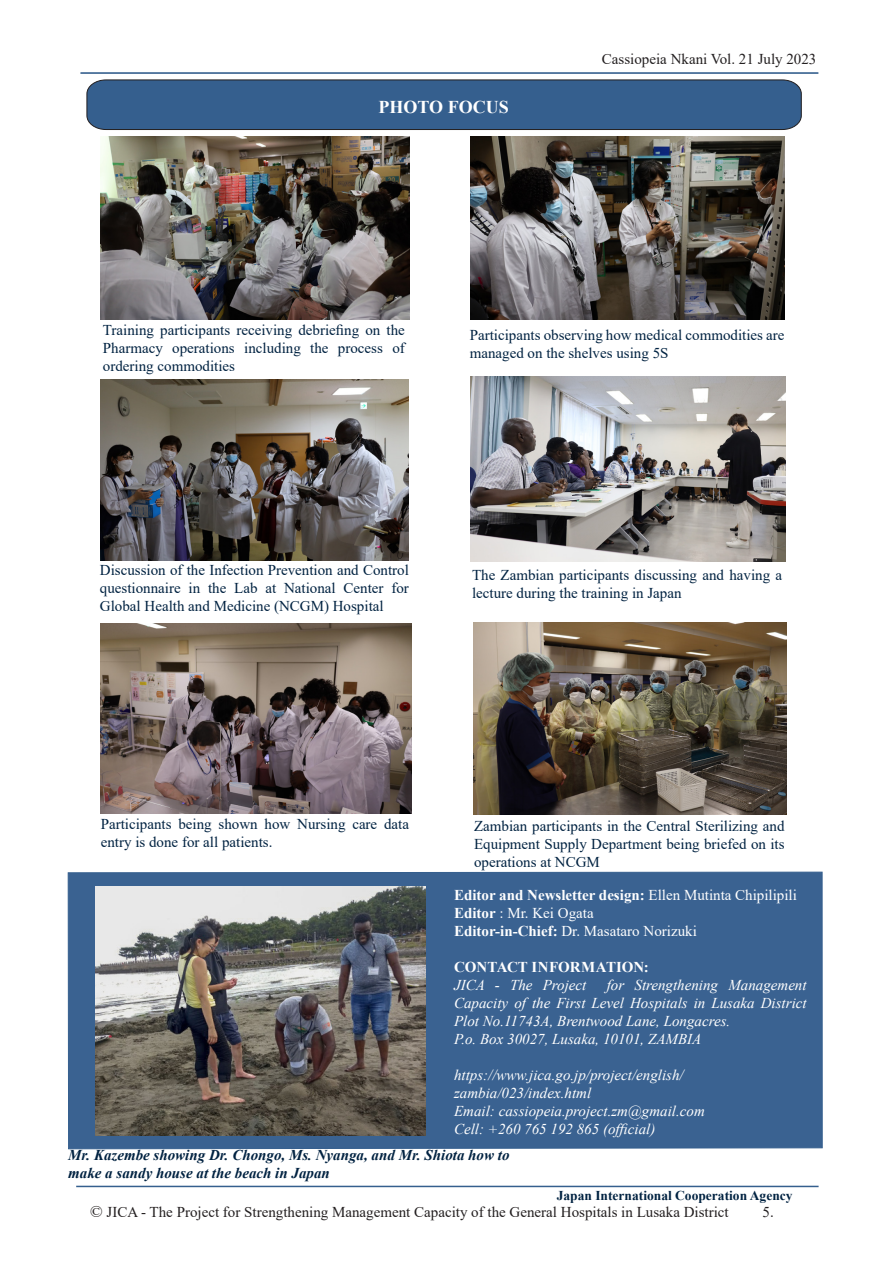
<style>
.page{position:relative;width:893px;height:1263px;background:#fff}
.page>*{position:absolute;margin:0;border:0;box-sizing:border-box;transform-origin:0 0}
.Folio_Section_Tile{font:700 18px "Times New Roman";color:#fff}
.Folio_Section_Tile-2{font:15px/18px "Times New Roman";color:#002241;text-align:justify}
.Folio_Section_Tile-3{font:italic 15px/18px "Times New Roman";color:#fff;text-align:justify}
.Folio_Page_Number{font:15px "Times New Roman";color:#231f20}
.Folio_Section_Tile-4{font:italic 700 15px/18px "Times New Roman";color:#002241}
.Folio_Section_Tile-5{font:700 15px "Times New Roman";color:#fff}
.Folio_Section_Tile-6{font:15px "Times New Roman";color:#fff}
.Folio_Section_Tile-7{font:15px "Times New Roman";color:#231f20}
.t1{font:700 13.5px "Times New Roman";color:#002241}
.s1{font-weight:400}
.s2{font-weight:700}
.s3{font-size:16.5px}
</style>
<div class="page">
<hr style="left:76px;top:1186px;width:743px;height:1px;background:#355f8e">
<div style="left:67px;top:871px;width:756px;height:278px;background:#3a6291"></div>
<svg style="left:86px;top:79px;width:716px;height:51px;background:#375e8b"></svg>
<img style="left:101px;top:137px;width:309px;height:183px">
<img style="left:470px;top:377px;width:315px;height:184px">
<img style="left:101px;top:380px;width:308px;height:180px">
<img style="left:470px;top:137px;width:314px;height:183px">
<img style="left:473px;top:623px;width:314px;height:192px">
<img style="left:100px;top:623px;width:311px;height:191px">
<hr style="left:81px;top:72px;width:737px;height:2px;background:#355f8e">
<img style="left:96px;top:887px;width:329px;height:248px">
<p class="Folio_Section_Tile" style="left:378px;top:94px;width:132px">PHOTO FOCUS</p>
<p class="Folio_Section_Tile-7" style="left:602px;top:48px;width:216px">Cassiopeia Nkani Vol. 21 July 2023</p>
<p class="Folio_Section_Tile-2" style="left:103px;top:321px;width:303px">Training participants receiving debriefing on the Pharmacy operations including the process of ordering commodities</p>
<p class="Folio_Section_Tile-2" style="left:470px;top:326px;width:316px">Participants observing how medical commodities are</p>
<p class="Folio_Section_Tile-2" style="left:470px;top:344px;width:200px">managed on the shelves using 5S</p>
<p class="Folio_Section_Tile-2" style="left:100px;top:561px;width:310px">Discussion of the Infection Prevention and Control questionnaire in the Lab at National Center for Global Health and Medicine (NCGM) Hospital</p>
<p class="Folio_Section_Tile-2" style="left:472px;top:565px;width:312px">The Zambian participants discussing and having a lecture during the training in Japan</p>
<p class="Folio_Section_Tile-2" style="left:101px;top:814px;width:310px">Participants being shown how Nursing care data entry is done for all patients.</p>
<p class="Folio_Section_Tile-2" style="left:474px;top:816px;width:312px">Zambian participants in the Central Sterilizing and Equipment Supply Department being briefed on its operations at NCGM</p>
<p class="Folio_Section_Tile-5" style="left:454px;top:884px;width:344px">Editor and Newsletter design: <span class="s1">Ellen Mutinta Chipilipili</span></p>
<p class="Folio_Section_Tile-6" style="left:454px;top:902px;width:141px"><span class="s2">Editor</span> : Mr. Kei Ogata</p>
<p class="Folio_Section_Tile-6" style="left:454px;top:920px;width:244px"><span class="s2">Editor-in-Chief:</span> Dr. Masataro Norizuki</p>
<p class="Folio_Section_Tile-5" style="left:454px;top:956px;width:196px">CONTACT INFORMATION:</p>
<p class="Folio_Section_Tile-3" style="left:454px;top:975px;width:134px">JICA - The Project</p>
<p class="Folio_Section_Tile-3" style="left:454px;top:975px;width:354px;text-indent:153px">for Strengthening Management Capacity of the First Level Hospitals in Lusaka District Plot No.11743A, Brentwood Lane, Longacres.</p>
<p class="Folio_Section_Tile-3" style="left:454px;top:1029px;width:249px">P.o. Box 30027, Lusaka, 10101, ZAMBIA</p>
<p class="Folio_Section_Tile-3" style="left:454px;top:1065px;width:231px">https://www.jica.go.jp/project/english/</p>
<p class="Folio_Section_Tile-3" style="left:454px;top:1083px;width:139px">zambia/023/index.html</p>
<p class="Folio_Section_Tile-3" style="left:454px;top:1101px;width:252px">Email: cassiopeia.project.zm@gmail.com</p>
<p class="Folio_Section_Tile-3" style="left:454px;top:1119px;width:203px">Cell: +260 765 192 865 (official)</p>
<p class="Folio_Section_Tile-4" style="left:68px;top:1145px;width:443px">Mr. Kazembe showing Dr. Chongo, Ms. Nyanga, and Mr. Shiota how to make a sandy house at the beach in Japan</p>
<p class="t1" style="left:557px;top:1185px;width:237px">Japan International Cooperation Agency</p>
<p class="Folio_Page_Number" style="left:90px;top:1201px;width:640px"><span class="s3">©</span> JICA - The Project for Strengthening Management Capacity of the General Hospitals in Lusaka District</p>
<p class="Folio_Page_Number" style="left:762px;top:1201px;width:13px">5.</p>
</div>
